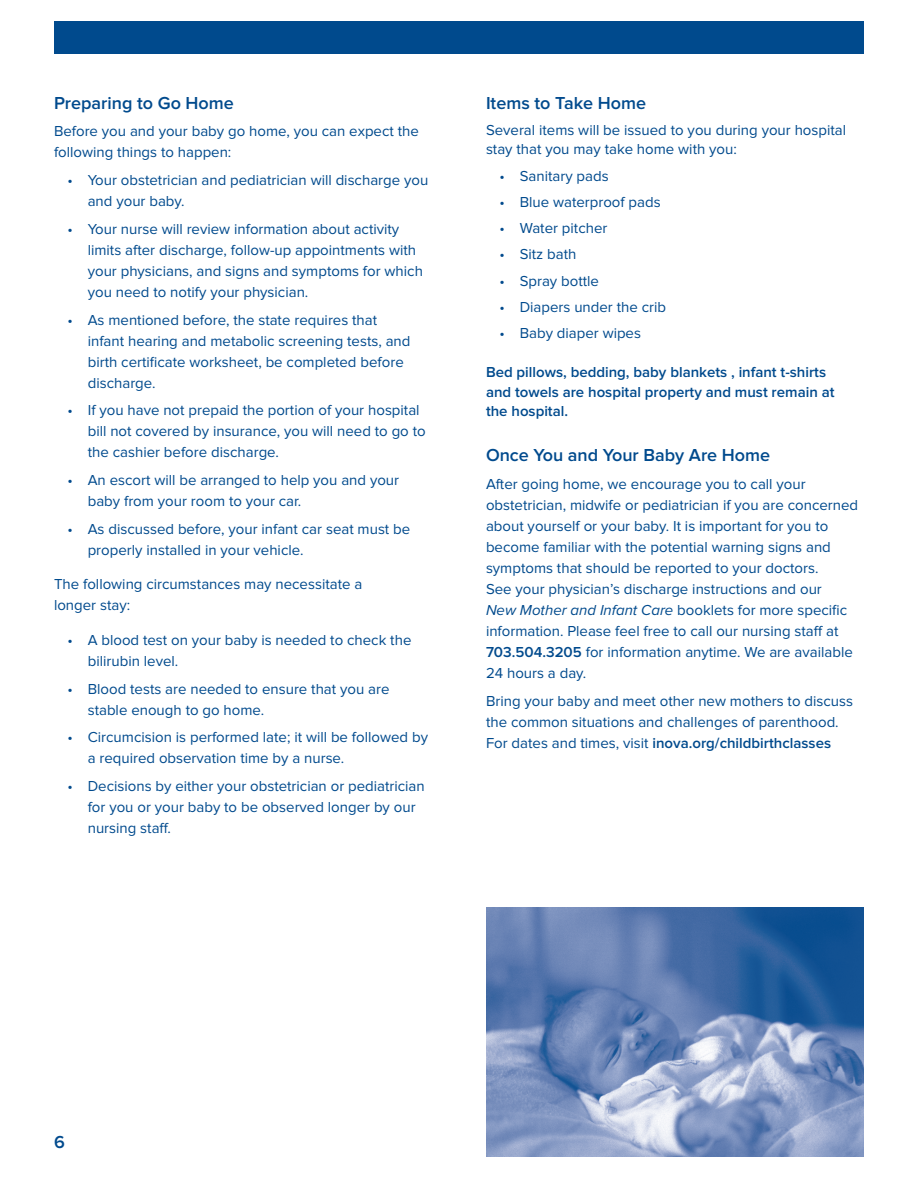
<style>
.page{position:relative;width:918px;height:1188px;background:#fff}
.page>*{position:absolute;margin:0;border:0;box-sizing:border-box;transform-origin:0 0}
.t1{font:600 18px "Proxima Nova";color:#004a8d}
.t2{font:15px/21px "Proxima Nova";color:#004a8d}
.t3{font:600 15px/19.5px "Proxima Nova";color:#004a8d}
.s1{font-style:italic}
.s2{font-weight:600}
</style>
<div class="page">
<div style="left:54px;top:22px;width:810px;height:32px;background:#004a8d"></div>
<img style="left:486px;top:907px;width:378px;height:250px">
<p class="t1" style="left:54px;top:92px;width:181px">Preparing to Go Home</p>
<p class="t2" style="left:54px;top:121px;width:366px">Before you and your baby go home, you can expect the following things to happen:</p>
<p class="t2" style="left:88px;top:170px;width:342px;text-indent:-20px">• Your obstetrician and pediatrician will discharge you and your baby.</p>
<p class="t2" style="left:88px;top:219px;width:337px;text-indent:-20px">• Your nurse will review information about activity limits after discharge, follow-up appointments with your physicians, and signs and symptoms for which you need to notify your physician.</p>
<p class="t2" style="left:88px;top:309px;width:324px;text-indent:-20px">• As mentioned before, the state requires that infant hearing and metabolic screening tests, and birth certificate worksheet, be completed before discharge.</p>
<p class="t2" style="left:88px;top:400px;width:339px;text-indent:-20px">• If you have not prepaid the portion of your hospital bill not covered by insurance, you will need to go to the cashier before discharge.</p>
<p class="t2" style="left:88px;top:470px;width:313px;text-indent:-20px">• An escort will be arranged to help you and your baby from your room to your car.</p>
<p class="t2" style="left:88px;top:519px;width:324px;text-indent:-20px">• As discussed before, your infant car seat must be properly installed in your vehicle.</p>
<p class="t2" style="left:54px;top:574px;width:310px">The following circumstances may necessitate a longer stay:</p>
<p class="t2" style="left:88px;top:630px;width:325px;text-indent:-20px">• A blood test on your baby is needed to check the bilirubin level.</p>
<p class="t2" style="left:88px;top:678px;width:303px;text-indent:-20px">• Blood tests are needed to ensure that you are stable enough to go home.</p>
<p class="t2" style="left:88px;top:727px;width:342px;text-indent:-20px">• Circumcision is performed late; it will be followed by a required observation time by a nurse.</p>
<p class="t2" style="left:88px;top:776px;width:339px;text-indent:-20px">• Decisions by either your obstetrician or pediatrician for you or your baby to be observed longer by our nursing staff.</p>
<p class="t1" style="left:486px;top:92px;width:162px">Items to Take Home</p>
<p class="t2" style="left:486px;top:120px;width:362px;line-height:19.5px">Several items will be issued to you during your hospital stay that you may take home with you:</p>
<p class="t2" style="left:500px;top:165px;width:111px">• Sanitary pads</p>
<p class="t2" style="left:500px;top:192px;width:163px">• Blue waterproof pads</p>
<p class="t2" style="left:500px;top:218px;width:109px">• Water pitcher</p>
<p class="t2" style="left:500px;top:244px;width:78px">• Sitz bath</p>
<p class="t2" style="left:500px;top:270px;width:101px">• Spray bottle</p>
<p class="t2" style="left:500px;top:297px;width:168px">• Diapers under the crib</p>
<p class="t2" style="left:500px;top:323px;width:143px">• Baby diaper wipes</p>
<p class="t3" style="left:486px;top:363px;width:350px">Bed pillows, bedding, baby blankets , infant t-shirts and towels are hospital property and must remain at the hospital.</p>
<p class="t1" style="left:486px;top:445px;width:286px">Once You and Your Baby Are Home</p>
<p class="t2" style="left:486px;top:474px;width:374px">After going home, we encourage you to call your obstetrician, midwife or pediatrician if you are concerned about yourself or your baby. It is important for you to become familiar with the potential warning signs and symptoms that should be reported to your doctors.<br>See your physician’s discharge instructions and our<br><span class="s1">New Mother and Infant Care</span> booklets for more specific information. Please feel free to call our nursing staff at <span class="s2">703.504.3205</span> for information anytime. We are available 24 hours a day.</p>
<p class="t2" style="left:486px;top:691px;width:369px">Bring your baby and meet other new mothers to discuss the common situations and challenges of parenthood.<br>For dates and times, visit <span class="s2">inova.org/childbirthclasses</span></p>
<p class="t1" style="left:54px;top:1132px;width:12px">6</p>
</div>
